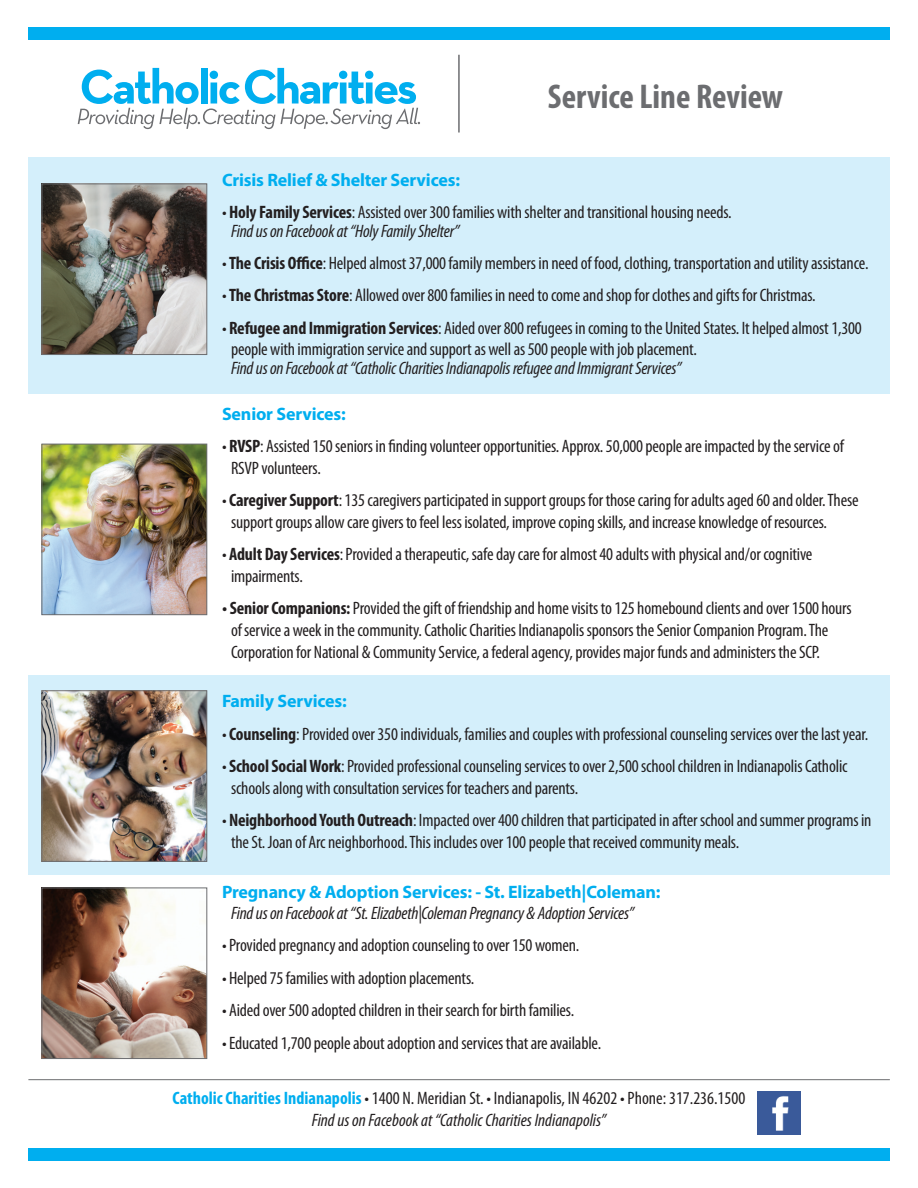
<style>
.page{position:relative;width:918px;height:1188px;background:#fff}
.page>*{position:absolute;margin:0;border:0;box-sizing:border-box;transform-origin:0 0}
.t1{font:700 condensed 34.5px "Myriad Pro";color:#6c6d70}
.t2{font:condensed 18px/21.6px "Myriad Pro";letter-spacing:-.01em;color:#231f20}
.t3{font:italic condensed 18px "Myriad Pro";letter-spacing:-.01em;color:#231f20}
.t4{font:700 18px "Myriad Pro";letter-spacing:-.01em;color:#00aeef}
.s1{font-weight:700}
.s2{font-style:italic}
.s3{font-weight:700;color:#00aeef}
</style>
<div class="page">
<div style="left:28px;top:157px;width:861px;height:236px;background:#d4effb"></div>
<div style="left:28px;top:675px;width:861px;height:200px;background:#d4effb"></div>
<svg style="left:78px;top:68px;width:342px;height:61px"></svg>
<hr style="left:458px;top:55px;width:2px;height:78px;background:#6c6d70">
<div style="left:28px;top:27px;width:862px;height:13px;background:#00aeef"></div>
<div style="left:28px;top:1148px;width:862px;height:13px;background:#00aeef"></div>
<hr style="left:28px;top:1079px;width:862px;height:1px;background:#6c6d70">
<img style="left:44px;top:186px;width:161px;height:167px">
<div style="left:42px;top:184px;width:165px;height:171px;border:1px solid #6c6d70"></div>
<img style="left:44px;top:446px;width:161px;height:167px">
<div style="left:42px;top:444px;width:165px;height:171px;border:1px solid #6c6d70"></div>
<img style="left:44px;top:692px;width:161px;height:168px">
<div style="left:42px;top:690px;width:165px;height:172px;border:1px solid #6c6d70"></div>
<img style="left:44px;top:890px;width:161px;height:167px">
<div style="left:42px;top:888px;width:165px;height:171px;border:1px solid #6c6d70"></div>
<img style="left:758px;top:1091px;width:43px;height:43px">
<h1 class="t1" style="left:548px;top:75px;width:237px">Service Line Review</h1>
<p class="t4" style="left:222px;top:168px;width:240px">Crisis Relief &amp; Shelter Services:</p>
<p class="t2" style="left:231px;top:203px;width:502px;line-height:18.3px;text-indent:-9px">• <span class="s1">Holy Family Services</span>: Assisted over 300 families with shelter and transitional housing needs.<br><span class="s2">Find us on Facebook at “Holy Family Shelter”</span></p>
<p class="t2" style="left:222px;top:252px;width:648px">• <span class="s1">The Crisis Office</span>: Helped almost 37,000 family members in need of food, clothing, transportation and utility assistance.</p>
<p class="t2" style="left:222px;top:285px;width:595px">• <span class="s1">The Christmas Store</span>: Allowed over 800 families in need to come and shop for clothes and gifts for Christmas.</p>
<p class="t2" style="left:231px;top:317px;width:632px;text-indent:-9px">• <span class="s1">Refugee and Immigration Services</span>: Aided over 800 refugees in coming to the United States. It helped almost 1,300 people with immigration service and support as well as 500 people with job placement.</p>
<p class="t3" style="left:231px;top:357px;width:452px">Find us on Facebook at “Catholic Charities Indianapolis refugee and Immigrant Services”</p>
<p class="t4" style="left:222px;top:402px;width:125px">Senior Services:</p>
<p class="t2" style="left:231px;top:435px;width:615px;text-indent:-9px">• <span class="s1">RVSP</span>: Assisted 150 seniors in finding volunteer opportunities. Approx. 50,000 people are impacted by the service of<br>RSVP volunteers.</p>
<p class="t2" style="left:231px;top:489px;width:629px;text-indent:-9px">• <span class="s1">Caregiver Support</span>: 135 caregivers participated in support groups for those caring for adults aged 60 and older. These support groups allow care givers to feel less isolated, improve coping skills, and increase knowledge of resources.</p>
<p class="t2" style="left:231px;top:543px;width:583px;text-indent:-9px">• <span class="s1">Adult Day Services</span>: Provided a therapeutic, safe day care for almost 40 adults with physical and/or cognitive impairments.</p>
<p class="t2" style="left:231px;top:597px;width:622px;text-indent:-9px"><span class="s1">• Senior Companions:</span> Provided the gift of friendship and home visits to 125 homebound clients and over 1500 hours of service a week in the community. Catholic Charities Indianapolis sponsors the Senior Companion Program. The<br>Corporation for National &amp; Community Service, a federal agency, provides major funds and administers the SCP.</p>
<p class="t4" style="left:222px;top:690px;width:126px">Family Services:</p>
<p class="t2" style="left:222px;top:723px;width:648px">• <span class="s1">Counseling</span>: Provided over 350 individuals, families and couples with professional counseling services over the last year.</p>
<p class="t2" style="left:231px;top:755px;width:618px;text-indent:-9px">• <span class="s1">School Social Work</span>: Provided professional counseling services to over 2,500 school children in Indianapolis Catholic schools along with consultation services for teachers and parents.</p>
<p class="t2" style="left:231px;top:809px;width:642px;text-indent:-9px">• <span class="s1">Neighborhood Youth Outreach</span>: Impacted over 400 children that participated in after school and summer programs in the St. Joan of Arc neighborhood. This includes over 100 people that received community meals.</p>
<p class="t4" style="left:222px;top:880px;width:440px">Pregnancy &amp; Adoption Services: - St. Elizabeth|Coleman:</p>
<p class="t3" style="left:231px;top:902px;width:405px">Find us on Facebook at “St. Elizabeth|Coleman Pregnancy &amp; Adoption Services”</p>
<p class="t2" style="left:222px;top:934px;width:359px">• Provided pregnancy and adoption counseling to over 150 women.</p>
<p class="t2" style="left:222px;top:967px;width:254px">• Helped 75 families with adoption placements.</p>
<p class="t2" style="left:222px;top:999px;width:354px">• Aided over 500 adopted children in their search for birth families.</p>
<p class="t2" style="left:222px;top:1032px;width:381px">• Educated 1,700 people about adoption and services that are available.</p>
<p class="t2" style="left:173px;top:1087px;width:574px;text-align:center"><span class="s3">Catholic Charities Indianapolis</span> • 1400 N. Meridian St. • Indianapolis, IN 46202 • Phone: 317.236.1500<br><span class="s2">Find us on Facebook at “Catholic Charities Indianapolis”</span></p>
</div>
